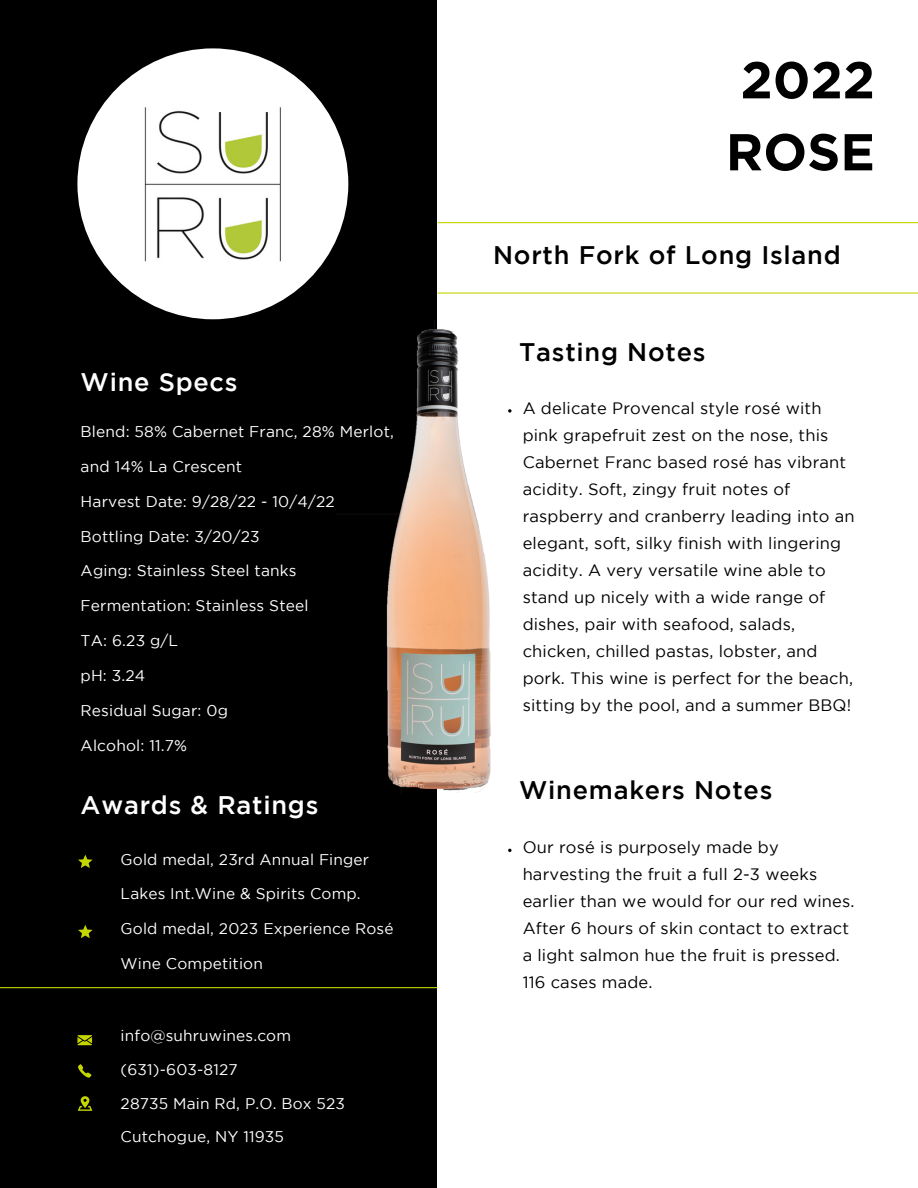
<style>
.page{position:relative;width:918px;height:1188px;background:#000}
.page>*{position:absolute;margin:0;border:0;box-sizing:border-box;transform-origin:0 0}
.t1{font:700 51.75px "Gotham";color:#000}
.t2{font:500 25.35px "Gotham";letter-spacing:.03em;color:#000}
.t3{font:500 25.35px "Gotham";letter-spacing:.03em;color:#fff}
.t4{font:16.5px/27px "Gotham";letter-spacing:.01em;color:#000}
.t5{font:15.45px/33.8px "Gotham";letter-spacing:.01em;color:#fff}
</style>
<div class="page">
<svg style="left:77px;top:1035px;width:15px;height:10px"></svg>
<svg style="left:78px;top:1064px;width:13px;height:14px"></svg>
<svg style="left:78px;top:1096px;width:14px;height:15px"></svg>
<div style="left:437px;top:0;width:481px;height:1188px;background:#fff"></div>
<hr style="left:438px;top:292px;width:480px;height:2px;background:#c4d600">
<img style="left:77px;top:48px;width:271px;height:271px;border-radius:50%">
<hr style="left:438px;top:222px;width:480px;height:1px;background:#c4d600">
<hr style="left:0;top:987px;width:437px;height:1px;background:#c4d600">
<img style="left:386px;top:320px;width:105px;height:473px">
<svg style="left:508px;top:409px;width:4px;height:4px"></svg>
<svg style="left:508px;top:849px;width:4px;height:3px"></svg>
<svg style="left:78px;top:855px;width:15px;height:13px"></svg>
<svg style="left:78px;top:925px;width:15px;height:13px"></svg>
<p class="t3" style="left:81px;top:373px;width:158px">Wine Specs</p>
<p class="t5" style="left:81px;top:416px;width:315px">Blend: 58% Cabernet Franc, 28% Merlot,</p>
<p class="t5" style="left:81px;top:451px;width:163px">and 14% La Crescent</p>
<p class="t5" style="left:81px;top:485px;width:256px">Harvest Date: 9/28/22 - 10/4/22</p>
<p class="t5" style="left:81px;top:520px;width:181px">Bottling Date: 3/20/23</p>
<p class="t5" style="left:81px;top:555px;width:218px">Aging: Stainless Steel tanks</p>
<p class="t5" style="left:81px;top:590px;width:229px">Fermentation: Stainless Steel</p>
<p class="t5" style="left:81px;top:625px;width:99px">TA: 6.23 g/L</p>
<p class="t5" style="left:81px;top:660px;width:66px">pH: 3.24</p>
<p class="t5" style="left:81px;top:695px;width:149px">Residual Sugar: 0g</p>
<p class="t5" style="left:81px;top:730px;width:108px">Alcohol: 11.7%</p>
<p class="t3" style="left:81px;top:796px;width:239px">Awards &amp; Ratings</p>
<p class="t5" style="left:121px;top:843px;width:250px">Gold medal, 23rd Annual Finger</p>
<p class="t5" style="left:121px;top:878px;width:242px">Lakes Int.Wine &amp; Spirits Comp.</p>
<p class="t5" style="left:121px;top:913px;width:274px">Gold medal, 2023 Experience Rosé</p>
<p class="t5" style="left:121px;top:948px;width:144px">Wine Competition</p>
<p class="t5" style="left:121px;top:1020px;width:172px">info@suhruwines.com</p>
<p class="t5" style="left:121px;top:1054px;width:119px">(631)-603-8127</p>
<p class="t5" style="left:121px;top:1087px;width:226px">28735 Main Rd, P.O. Box 523<br>Cutchogue, NY 11935</p>
<p class="t1" style="left:741px;top:50px;width:136px">2022</p>
<p class="t1" style="left:726px;top:122px;width:151px">ROSE</p>
<p class="t2" style="left:493px;top:246px;width:349px">North Fork of Long Island</p>
<p class="t2" style="left:519px;top:342px;width:188px">Tasting Notes</p>
<p class="t4" style="left:523px;top:396px;width:333px">A delicate Provencal style rosé with pink grapefruit zest on the nose, this Cabernet Franc based rosé has vibrant acidity. Soft, zingy fruit notes of raspberry and cranberry leading into an elegant, soft, silky finish with lingering acidity. A very versatile wine able to stand up nicely with a wide range of dishes, pair with seafood, salads, chicken, chilled pastas, lobster, and pork. This wine is perfect for the beach, sitting by the pool, and a summer BBQ!</p>
<p class="t2" style="left:519px;top:780px;width:255px">Winemakers Notes</p>
<p class="t4" style="left:523px;top:835px;width:333px">Our rosé is purposely made by harvesting the fruit a full 2-3 weeks earlier than we would for our red wines.<br>After 6 hours of skin contact to extract a light salmon hue the fruit is pressed.<br>116 cases made.</p>
</div>
